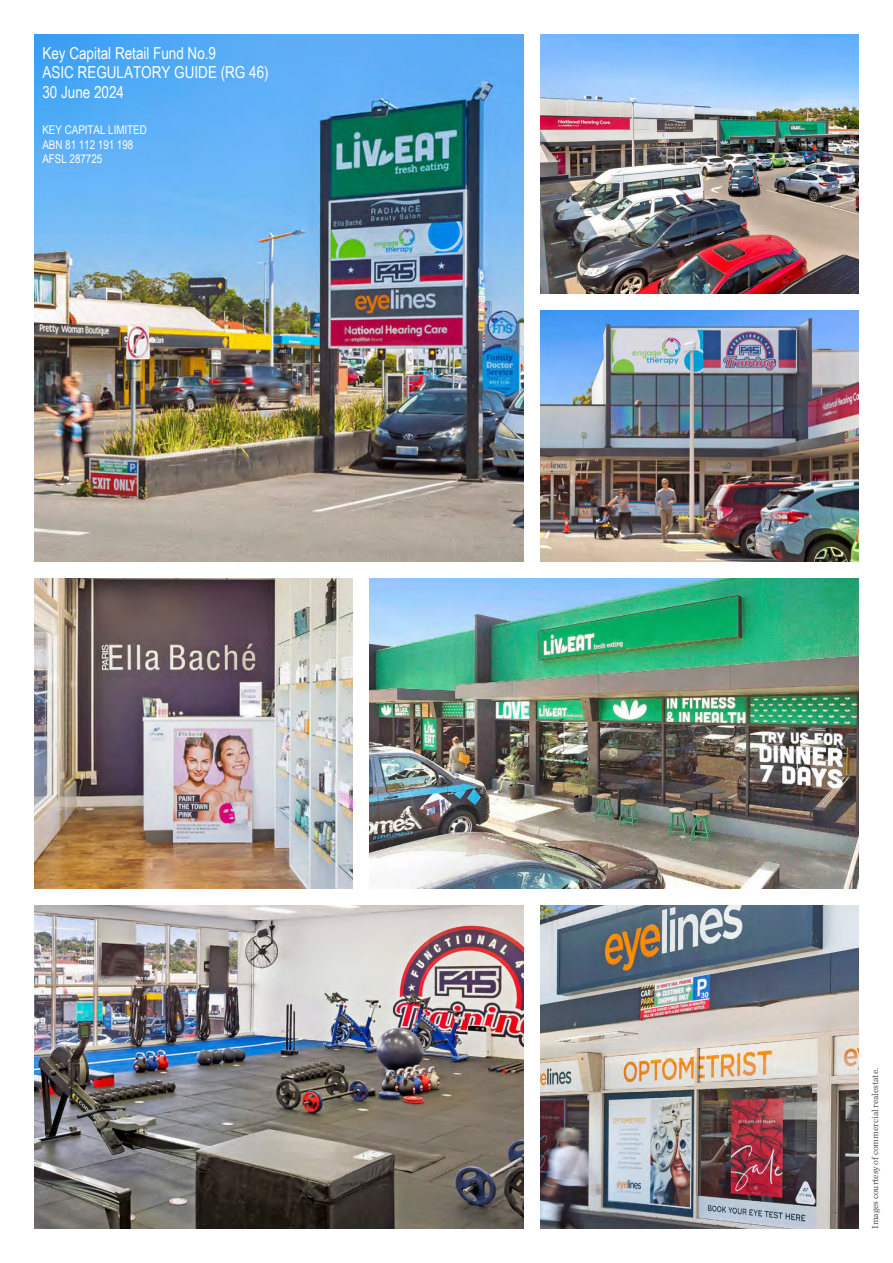
<style>
.page{position:relative;width:893px;height:1263px;background:#fff}
.page>*{position:absolute;margin:0;border:0;box-sizing:border-box;transform-origin:0 0}
.t1{font:16.5px/19.8px "Arial Narrow";color:#fff}
.t2{font:12px/14.4px "Arial Narrow";color:#fff}
.Footnote_-_top{font:9px "Chronicle Text G1";letter-spacing:-.005em;color:#4b4c4d}
</style>
<div class="page">
<img style="left:34px;top:34px;width:489px;height:527px">
<img style="left:34px;top:578px;width:319px;height:311px">
<img style="left:540px;top:310px;width:319px;height:251px">
<img style="left:540px;top:34px;width:319px;height:259px">
<img style="left:540px;top:906px;width:319px;height:323px">
<img style="left:370px;top:578px;width:489px;height:311px">
<img style="left:34px;top:906px;width:489px;height:323px">
<p class="t1" style="left:42px;top:42px;width:228px">Key Capital Retail Fund No.9<br>ASIC REGULATORY GUIDE (RG 46)<br>30 June 2024</p>
<p class="t2" style="left:42px;top:122px;width:106px">KEY CAPITAL LIMITED<br>ABN 81 112 191 198<br>AFSL 287725</p>
<p class="Footnote_-_top" style="left:868px;top:1229px;width:162px;rotate:-90deg">Images courtesy of commercial realestate.</p>
</div>
